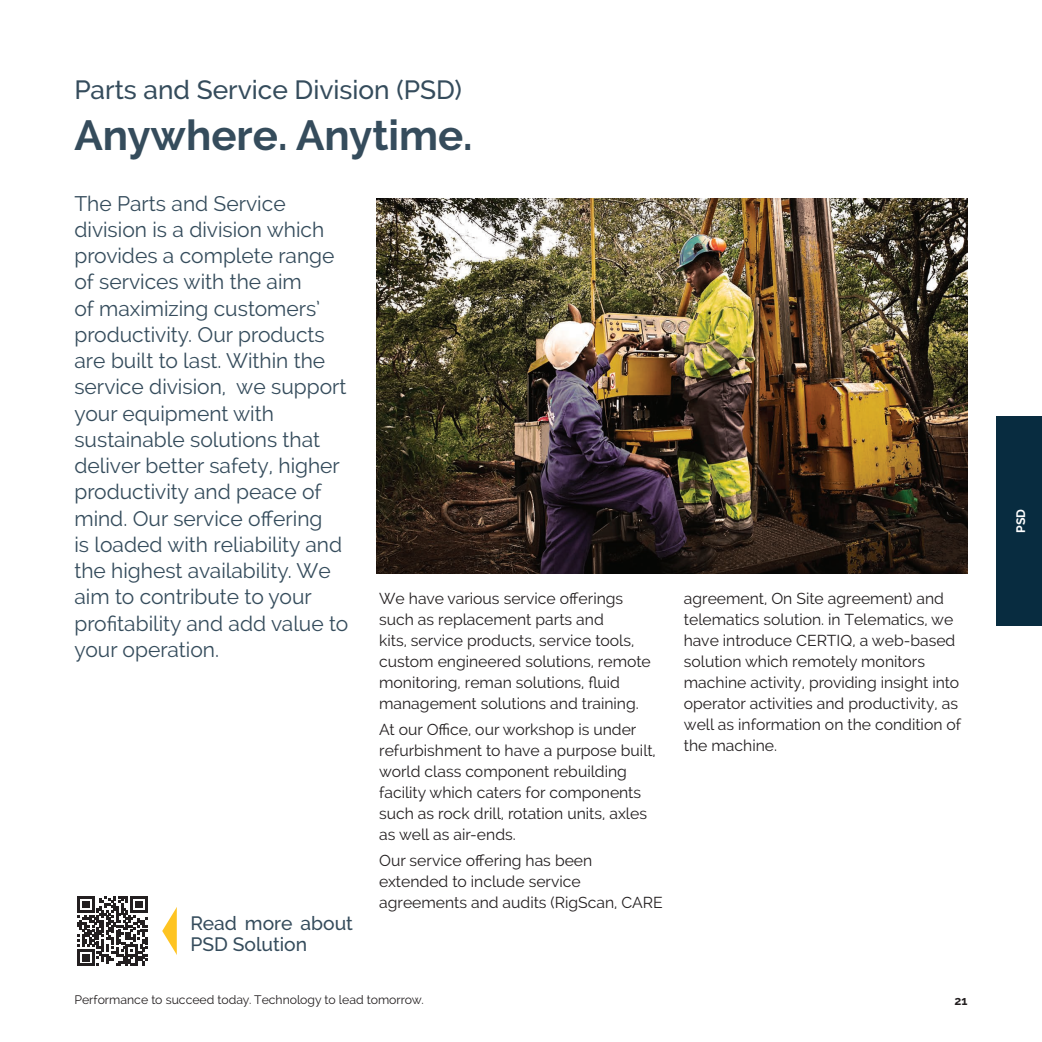
<style>
.page{position:relative;width:1042px;height:1042px;background:#fff}
.page>*{position:absolute;margin:0;border:0;box-sizing:border-box;transform-origin:0 0}
.heading_1{font:700 42px "Raleway";color:#354c5c}
.sub_sub{font:500 26.25px "Raleway";color:#354c5c}
.intro{font:21px/26.2px "Raleway";color:#354c5c}
.t1{font:500 19.25px/21px "Raleway";color:#354c5c}
.t2{font:15.75px/21px "Raleway";color:#231f20}
.t3{font:12.25px "Raleway";color:#231f20}
.side{font:700 12.25px "Raleway";color:#fff}
.t4{font:700 12.25px "Raleway";color:#231f20}
</style>
<div class="page">
<img style="left:377px;top:198px;width:590px;height:376px">
<svg style="left:77px;top:896px;width:70px;height:70px"></svg>
<svg style="left:162px;top:907px;width:15px;height:48px"></svg>
<div style="left:996px;top:416px;width:46px;height:209px;background:#082c40"></div>
<p class="sub_sub" style="left:74px;top:75px;width:389px">Parts and Service Division (PSD)</p>
<p class="heading_1" style="left:74px;top:111px;width:400px">Anywhere. Anytime.</p>
<p class="intro" style="left:74px;top:190px;width:275px">The Parts and Service division is a division which provides a complete range of services with the aim<br>of maximizing customers’ productivity. Our products are built to last. Within the service division, we support your equipment with sustainable solutions that deliver better safety, higher productivity and peace of mind. Our service offering<br>is loaded with reliability and the highest availability. We aim to contribute to your profitability and add value to your operation.</p>
<p class="t2" style="left:379px;top:588px;width:273px">We have various service offerings such as replacement parts and<br>kits, service products, service tools, custom engineered solutions, remote monitoring, reman solutions, fluid management solutions and training.</p>
<p class="t2" style="left:379px;top:719px;width:278px">At our Office, our workshop is under refurbishment to have a purpose built, world class component rebuilding facility which caters for components such as rock drill, rotation units, axles as well as air-ends.</p>
<p class="t2" style="left:379px;top:850px;width:285px">Our service offering has been extended to include service agreements and audits (RigScan, CARE</p>
<p class="t1" style="left:190px;top:912px;width:164px">Read more about<br>PSD Solution</p>
<p class="t2" style="left:684px;top:588px;width:279px">agreement, On Site agreement) and telematics solution. in Telematics, we have introduce CERTIQ, a web-based solution which remotely monitors machine activity, providing insight into operator activities and productivity, as well as information on the condition of the machine.</p>
<p class="t3" style="left:74px;top:992px;width:351px">Performance to succeed today. Technology to lead tomorrow.</p>
<p class="t4" style="left:954px;top:993px;width:14px">21</p>
<p class="side" style="left:1013px;top:533px;width:25px;rotate:-90deg">PSD</p>
</div>
